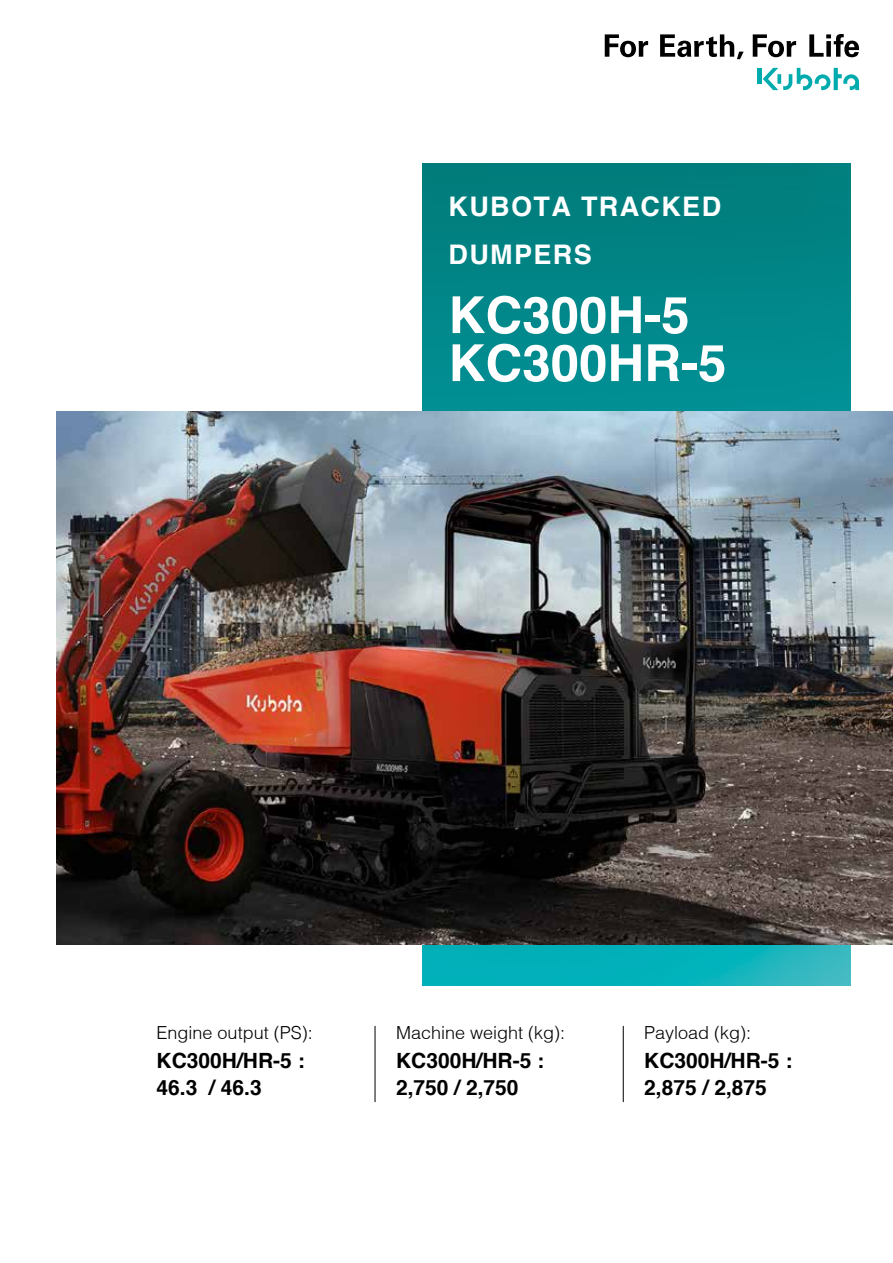
<style>
.page{position:relative;width:893px;height:1263px;background:#fff}
.page>*{position:absolute;margin:0;border:0;box-sizing:border-box;transform-origin:0 0}
.t1{font:700 51px/48px "Helvetica";color:#fff}
.t2{font:700 27px/48px "Helvetica";letter-spacing:.05em;color:#fff}
.t3{font:700 21px/27px "Helvetica";color:#000}
.t4{font:300 18px "Helvetica";color:#000}
</style>
<div class="page">
<img style="left:423px;top:163px;width:427px;height:823px">
<hr style="left:623px;top:1026px;width:1px;height:76px;background:#000">
<hr style="left:375px;top:1026px;width:1px;height:76px;background:#000">
<div style="left:757px;top:68px;width:5px;height:16px;background:#00abae"></div>
<svg style="left:763px;top:68px;width:96px;height:22px"></svg>
<svg style="left:753px;top:34px;width:43px;height:23px"></svg>
<svg style="left:605px;top:34px;width:43px;height:23px"></svg>
<svg style="left:660px;top:34px;width:84px;height:25px"></svg>
<svg style="left:809px;top:34px;width:50px;height:23px"></svg>
<img style="left:56px;top:412px;width:837px;height:532px">
<p class="t2" style="left:449px;top:182px;width:274px">KUBOTA TRACKED<br>DUMPERS</p>
<h1 class="t1" style="left:449px;top:290px;width:279px">KC300H-5<br>KC300HR-5</h1>
<p class="t4" style="left:157px;top:1021px;width:158px">Engine output (PS):</p>
<p class="t3" style="left:157px;top:1047px;width:150px">KC300H/HR-5 :<br>46.3 / 46.3</p>
<p class="t4" style="left:396px;top:1021px;width:171px">Machine weight (kg):</p>
<p class="t3" style="left:396px;top:1047px;width:150px">KC300H/HR-5 :<br>2,750 / 2,750</p>
<p class="t4" style="left:644px;top:1021px;width:109px">Payload (kg):</p>
<p class="t3" style="left:644px;top:1047px;width:150px">KC300H/HR-5 :<br>2,875 / 2,875</p>
</div>
